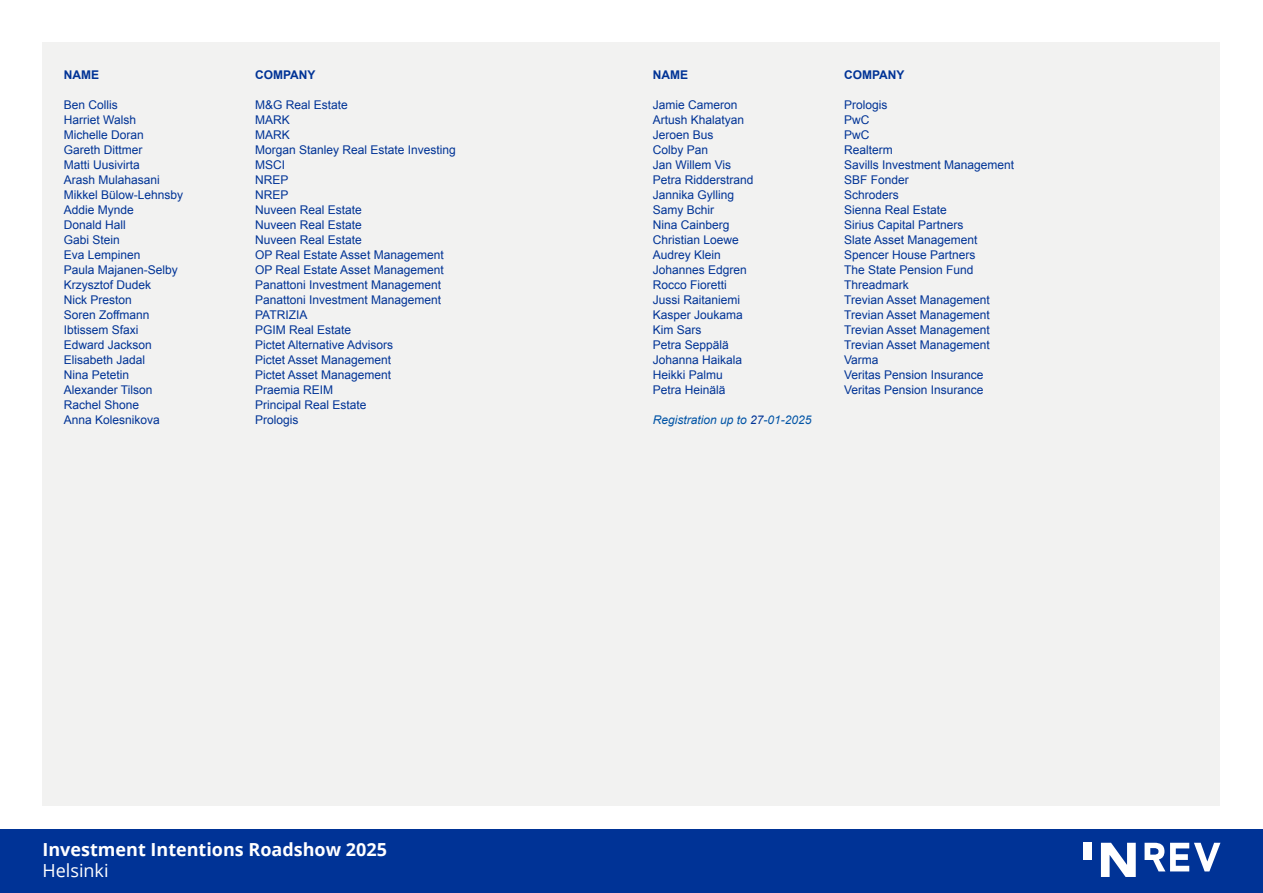
<style>
.page{position:relative;width:1263px;height:893px;background:#fff}
.page>*{position:absolute;margin:0;border:0;box-sizing:border-box;transform-origin:0 0}
.t1{font:700 18px "Open Sans";color:#fff}
.t2{font:18px "Open Sans";color:#fff}
.t3{font:12px "Arial";color:#003396}
.t4{font:italic 12px "Arial";color:#0154a6}
.t5{font:700 12px "Arial";color:#003396}
.s1{color:#003396}
</style>
<div class="page">
<div style="left:43px;top:43px;width:1177px;height:763px;background:#f2f2f1"></div>
<div style="left:0;top:829px;width:1263px;height:64px;background:#003396"></div>
<div style="left:1083px;top:843px;width:9px;height:17px;background:#fff"></div>
<svg style="left:1101px;top:843px;width:35px;height:34px"></svg>
<svg style="left:1144px;top:843px;width:76px;height:28px"></svg>
<p class="t5" style="left:64px;top:67px;width:37px">NAME</p>
<p class="t5" style="left:255px;top:67px;width:62px">COMPANY</p>
<p class="t5" style="left:653px;top:67px;width:37px">NAME</p>
<p class="t5" style="left:844px;top:67px;width:62px">COMPANY</p>
<p class="t3" style="left:64px;top:97px;width:56px">Ben Collis</p>
<p class="t3" style="left:255px;top:97px;width:94px">M&amp;G Real Estate</p>
<p class="t3" style="left:64px;top:112px;width:74px">Harriet Walsh</p>
<p class="t3" style="left:255px;top:112px;width:36px">MARK</p>
<p class="t3" style="left:64px;top:127px;width:82px">Michelle Doran</p>
<p class="t3" style="left:255px;top:127px;width:36px">MARK</p>
<p class="t3" style="left:64px;top:142px;width:80px">Gareth Dittmer</p>
<p class="t3" style="left:255px;top:142px;width:202px">Morgan Stanley Real Estate Investing</p>
<p class="t3" style="left:64px;top:157px;width:78px">Matti Uusivirta</p>
<p class="t3" style="left:255px;top:157px;width:31px">MSCI</p>
<p class="t3" style="left:64px;top:172px;width:98px">Arash Mulahasani</p>
<p class="t3" style="left:255px;top:172px;width:35px">NREP</p>
<p class="t3" style="left:64px;top:187px;width:121px">Mikkel Bülow-Lehnsby</p>
<p class="t3" style="left:255px;top:187px;width:35px">NREP</p>
<p class="t3" style="left:64px;top:202px;width:72px">Addie Mynde</p>
<p class="t3" style="left:255px;top:202px;width:108px">Nuveen Real Estate</p>
<p class="t3" style="left:64px;top:217px;width:64px">Donald Hall</p>
<p class="t3" style="left:255px;top:217px;width:108px">Nuveen Real Estate</p>
<p class="t3" style="left:64px;top:232px;width:58px">Gabi Stein</p>
<p class="t3" style="left:255px;top:232px;width:108px">Nuveen Real Estate</p>
<p class="t3" style="left:64px;top:247px;width:78px">Eva Lempinen</p>
<p class="t3" style="left:255px;top:247px;width:190px">OP Real Estate Asset Management</p>
<p class="t3" style="left:64px;top:262px;width:116px">Paula Majanen-Selby</p>
<p class="t3" style="left:255px;top:262px;width:190px">OP Real Estate Asset Management</p>
<p class="t3" style="left:64px;top:277px;width:89px">Krzysztof Dudek</p>
<p class="t3" style="left:255px;top:277px;width:188px">Panattoni Investment Management</p>
<p class="t3" style="left:64px;top:292px;width:70px">Nick Preston</p>
<p class="t3" style="left:255px;top:292px;width:188px">Panattoni Investment Management</p>
<p class="t3" style="left:64px;top:307px;width:87px">Soren Zoffmann</p>
<p class="t3" style="left:255px;top:307px;width:54px">PATRIZIA</p>
<p class="t3" style="left:64px;top:322px;width:76px">Ibtissem Sfaxi</p>
<p class="t3" style="left:255px;top:322px;width:98px">PGIM Real Estate</p>
<p class="t3" style="left:64px;top:337px;width:90px">Edward Jackson</p>
<p class="t3" style="left:255px;top:337px;width:140px">Pictet Alternative Advisors</p>
<p class="t3" style="left:64px;top:352px;width:83px">Elisabeth Jadal</p>
<p class="t3" style="left:255px;top:352px;width:138px">Pictet Asset Management</p>
<p class="t3" style="left:64px;top:367px;width:67px">Nina Petetin</p>
<p class="t3" style="left:255px;top:367px;width:138px">Pictet Asset Management</p>
<p class="t3" style="left:64px;top:382px;width:90px">Alexander Tilson</p>
<p class="t3" style="left:255px;top:382px;width:80px">Praemia REIM</p>
<p class="t3" style="left:64px;top:397px;width:77px">Rachel Shone</p>
<p class="t3" style="left:255px;top:397px;width:113px">Principal Real Estate</p>
<p class="t3" style="left:64px;top:412px;width:98px">Anna Kolesnikova</p>
<p class="t3" style="left:255px;top:412px;width:45px">Prologis</p>
<p class="t3" style="left:653px;top:97px;width:86px">Jamie Cameron</p>
<p class="t3" style="left:844px;top:97px;width:45px">Prologis</p>
<p class="t3" style="left:653px;top:112px;width:93px">Artush Khalatyan</p>
<p class="t3" style="left:844px;top:112px;width:27px">PwC</p>
<p class="t3" style="left:653px;top:127px;width:62px">Jeroen Bus</p>
<p class="t3" style="left:844px;top:127px;width:27px">PwC</p>
<p class="t3" style="left:653px;top:142px;width:57px">Colby Pan</p>
<p class="t3" style="left:844px;top:142px;width:50px">Realterm</p>
<p class="t3" style="left:653px;top:157px;width:80px">Jan Willem Vis</p>
<p class="t3" style="left:844px;top:157px;width:172px">Savills Investment Management</p>
<p class="t3" style="left:653px;top:172px;width:102px">Petra Ridderstrand</p>
<p class="t3" style="left:844px;top:172px;width:66px">SBF Fonder</p>
<p class="t3" style="left:653px;top:187px;width:83px">Jannika Gylling</p>
<p class="t3" style="left:844px;top:187px;width:56px">Schroders</p>
<p class="t3" style="left:653px;top:202px;width:63px">Samy Bchir</p>
<p class="t3" style="left:844px;top:202px;width:104px">Sienna Real Estate</p>
<p class="t3" style="left:653px;top:217px;width:78px">Nina Cainberg</p>
<p class="t3" style="left:844px;top:217px;width:121px">Sirius Capital Partners</p>
<p class="t3" style="left:653px;top:232px;width:88px">Christian Loewe</p>
<p class="t3" style="left:844px;top:232px;width:135px">Slate Asset Management</p>
<p class="t3" style="left:653px;top:247px;width:70px">Audrey Klein</p>
<p class="t3" style="left:844px;top:247px;width:133px">Spencer House Partners</p>
<p class="t3" style="left:653px;top:262px;width:96px">Johannes Edgren</p>
<p class="t3" style="left:844px;top:262px;width:131px">The State Pension Fund</p>
<p class="t3" style="left:653px;top:277px;width:76px">Rocco Fioretti</p>
<p class="t3" style="left:844px;top:277px;width:66px">Threadmark</p>
<p class="t3" style="left:653px;top:292px;width:89px">Jussi Raitaniemi</p>
<p class="t3" style="left:844px;top:292px;width:147px">Trevian Asset Management</p>
<p class="t3" style="left:653px;top:307px;width:92px">Kasper Joukama</p>
<p class="t3" style="left:844px;top:307px;width:147px">Trevian Asset Management</p>
<p class="t3" style="left:653px;top:322px;width:50px">Kim Sars</p>
<p class="t3" style="left:844px;top:322px;width:147px">Trevian Asset Management</p>
<p class="t3" style="left:653px;top:337px;width:78px">Petra Seppälä</p>
<p class="t3" style="left:844px;top:337px;width:147px">Trevian Asset Management</p>
<p class="t3" style="left:653px;top:352px;width:91px">Johanna Haikala</p>
<p class="t3" style="left:844px;top:352px;width:36px">Varma</p>
<p class="t3" style="left:653px;top:367px;width:72px">Heikki Palmu</p>
<p class="t3" style="left:844px;top:367px;width:141px">Veritas Pension Insurance</p>
<p class="t3" style="left:653px;top:382px;width:74px">Petra Heinälä</p>
<p class="t3" style="left:844px;top:382px;width:141px">Veritas Pension Insurance</p>
<p class="t4" style="left:653px;top:412px;width:160px">Registration up to <span class="s1">27</span>-01-2025</p>
<p class="t1" style="left:43px;top:836px;width:346px">Investment Intentions Roadshow 2025</p>
<p class="t2" style="left:43px;top:858px;width:68px">Helsinki</p>
</div>
